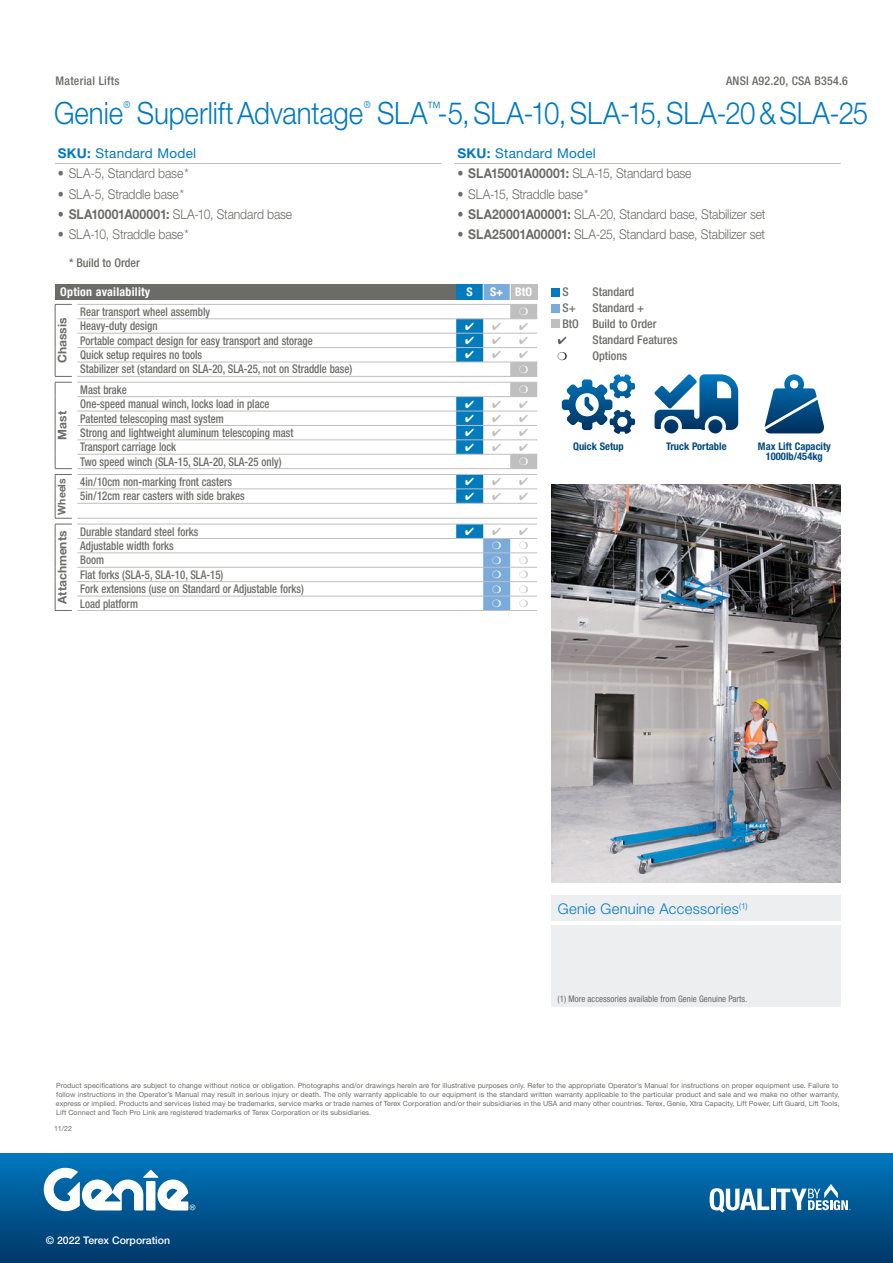
<style>
.page{position:relative;width:893px;height:1263px;background:#fff}
.page>*{position:absolute;margin:0;border:0;box-sizing:border-box;transform-origin:0 0}
.t1{font:300 30.75px "Helvetica Neue LT Std";letter-spacing:-.005em;color:#0079c2;scale:.9 1}
.ACCESSORIES-HEADER{font:300 14.7px "Helvetica Neue LT Std";letter-spacing:.02em;color:#0079c2}
.t2{font:300 13.5px "Helvetica Neue LT Std";letter-spacing:-.01em;color:#6b6b68;scale:.9 1}
.STOCKMODELS{font:13.5px "Helvetica Neue LT Std";letter-spacing:.02em;color:#0079c2}
.CHART_BODY{font:500 condensed 12px "Helvetica Neue LT Std";color:#6b6b68;scale:.9 1}
.OPTIONAVAILABILITY{font:700 condensed 12px "Helvetica Neue LT Std";letter-spacing:.02em;color:#fff}
.STANDARDSCOMPLIANCE{font:500 condensed 12px "Helvetica Neue LT Std";letter-spacing:.02em;color:#6b6b68}
.STANDARDBUILDFEATURE{font:500 condensed 12px "Helvetica Neue LT Std";color:#6b6b68}
.PRODUCTFAMILY{font:500 condensed 12px "Helvetica Neue LT Std";letter-spacing:.02em;color:#6b6b68}
.STANDARDMODELS{font:500 condensed 12px "Helvetica Neue LT Std";color:#6b6b68}
.BUILDTOCUSTOMERORDER{font:500 condensed 12px "Helvetica Neue LT Std";color:#6b6b68}
.ATTACHMENTS{font:700 12px "Helvetica Neue LT Std";color:#6b6b68}
.STANDARDBUILDPLUSOPT{font:500 condensed 12px "Helvetica Neue LT Std";color:#6b6b68}
.STANDARDBUILD{font:500 condensed 12px "Helvetica Neue LT Std";color:#6b6b68}
.OPTIONS{font:500 condensed 12px "Helvetica Neue LT Std";color:#6b6b68}
.CHASSIS{font:700 12px "Helvetica Neue LT Std";color:#6b6b68}
.BASE{font:500 condensed 12px "Helvetica Neue LT Std";color:#6b6b68}
.MAST{font:700 12px "Helvetica Neue LT Std";color:#6b6b68}
.ICONTEXT{font:700 condensed 10.5px/10.5px "Helvetica Neue LT Std";color:#004a7b;text-align:center}
.t3{font:500 10.5px "Helvetica Neue LT Std";color:#fff}
.WHEELS___CASTERS{font:700 10.5px "Helvetica Neue LT Std";letter-spacing:-.005em;color:#6b6b68}
.t4{font:300 9.6px "Helvetica Neue LT Std";color:#0079c2;scale:.9 1}
.NOTE{font:condensed 9px "Helvetica Neue LT Std";color:#6b6b68}
.FOOTER-COPYRIGHT{font:7.2px/9px "Helvetica Neue LT Std";letter-spacing:.01em;color:#6b6b68}
.UPDATE{font:7.2px "Helvetica Neue LT Std";color:#6b6b68}
.s1{font-weight:700}
</style>
<div class="page">
<div style="left:0;top:1153px;width:893px;height:110px;background:linear-gradient(to bottom,#0077bf,#003868)"></div>
<svg style="left:710px;top:1188px;width:59px;height:25px"></svg>
<hr style="left:771px;top:1188px;width:4px;height:22px;background:#fff">
<svg style="left:777px;top:1184px;width:73px;height:26px"></svg>
<svg style="left:44px;top:1168px;width:151px;height:43px"></svg>
<div style="left:551px;top:288px;width:9px;height:8px;background:#0079c2"></div>
<div style="left:551px;top:304px;width:9px;height:8px;background:#7aabdb"></div>
<div style="left:551px;top:320px;width:9px;height:8px;background:#c0bfbf"></div>
<div style="left:551px;top:926px;width:290px;height:81px;background:#edeef0"></div>
<div style="left:551px;top:895px;width:290px;height:26px;background:#edeef0"></div>
<div style="left:55px;top:284px;width:401px;height:16px;background:#6b6b68"></div>
<hr style="left:77px;top:304px;width:379px;height:1px;background:#c0bfbf">
<hr style="left:77px;top:319px;width:379px;height:1px;background:#c0bfbf">
<hr style="left:77px;top:333px;width:379px;height:1px;background:#c0bfbf">
<hr style="left:77px;top:347px;width:379px;height:1px;background:#c0bfbf">
<hr style="left:77px;top:362px;width:379px;height:1px;background:#c0bfbf">
<hr style="left:77px;top:376px;width:379px;height:1px;background:#c0bfbf">
<hr style="left:77px;top:382px;width:379px;height:1px;background:#c0bfbf">
<hr style="left:77px;top:396px;width:379px;height:1px;background:#c0bfbf">
<hr style="left:77px;top:411px;width:379px;height:1px;background:#c0bfbf">
<hr style="left:77px;top:425px;width:379px;height:1px;background:#c0bfbf">
<hr style="left:77px;top:440px;width:379px;height:1px;background:#c0bfbf">
<hr style="left:77px;top:454px;width:379px;height:1px;background:#c0bfbf">
<hr style="left:77px;top:468px;width:379px;height:1px;background:#c0bfbf">
<hr style="left:77px;top:474px;width:379px;height:1px;background:#c0bfbf">
<hr style="left:77px;top:489px;width:379px;height:1px;background:#c0bfbf">
<hr style="left:77px;top:503px;width:379px;height:1px;background:#c0bfbf">
<hr style="left:77px;top:518px;width:379px;height:1px;background:#c0bfbf">
<hr style="left:77px;top:524px;width:379px;height:1px;background:#c0bfbf">
<hr style="left:77px;top:538px;width:379px;height:1px;background:#c0bfbf">
<hr style="left:77px;top:553px;width:379px;height:1px;background:#c0bfbf">
<hr style="left:77px;top:567px;width:379px;height:1px;background:#c0bfbf">
<hr style="left:77px;top:581px;width:379px;height:1px;background:#c0bfbf">
<hr style="left:77px;top:596px;width:379px;height:1px;background:#c0bfbf">
<hr style="left:77px;top:610px;width:379px;height:1px;background:#c0bfbf">
<svg style="left:55px;top:304px;width:17px;height:307px"></svg>
<hr style="left:455px;top:163px;width:386px;height:1px;background:#c0bfbf">
<hr style="left:55px;top:163px;width:386px;height:1px;background:#c0bfbf">
<svg style="left:562px;top:374px;width:73px;height:60px"></svg>
<div style="left:708px;top:419px;width:14px;height:14px;background:#003162;border-radius:7px"></div>
<div style="left:664px;top:419px;width:14px;height:14px;background:#003162;border-radius:7px"></div>
<svg style="left:655px;top:374px;width:83px;height:56px"></svg>
<svg style="left:765px;top:374px;width:60px;height:59px"></svg>
<img style="left:551px;top:484px;width:290px;height:398px">
<svg style="left:456px;top:284px;width:81px;height:327px"></svg>
<p class="PRODUCTFAMILY" style="left:56px;top:73px;width:65px">Material Lifts</p>
<p class="STANDARDSCOMPLIANCE" style="left:726px;top:73px;width:123px">ANSI A92.20, CSA B354.6</p>
<p class="t4" style="left:123px;top:99px;width:9px">®</p>
<p class="t4" style="left:364px;top:99px;width:9px">®</p>
<p class="t1" style="left:54px;top:95px;width:906px">Genie SuperliftAdvantage SLA<sup>™</sup>-5,SLA-10,SLA-15,SLA-20&amp;SLA-25</p>
<p class="STOCKMODELS" style="left:58px;top:145px;width:140px"><span class="s1">SKU:</span> Standard Model</p>
<p class="t2" style="left:58px;top:165px;width:147px">• SLA-5, Standard base*</p>
<p class="t2" style="left:58px;top:186px;width:142px">• SLA-5, Straddle base*</p>
<p class="t2" style="left:58px;top:206px;width:262px">• <span class="s1">SLA10001A00001:</span> SLA-10, Standard base</p>
<p class="t2" style="left:58px;top:226px;width:147px">• SLA-10, Straddle base*</p>
<p class="STANDARDMODELS" style="left:69px;top:256px;width:72px">* Build to Order</p>
<p class="STOCKMODELS" style="left:457px;top:145px;width:140px"><span class="s1">SKU:</span> Standard Model</p>
<p class="t2" style="left:457px;top:165px;width:262px">• <span class="s1">SLA15001A00001:</span> SLA-15, Standard base</p>
<p class="t2" style="left:457px;top:186px;width:147px">• SLA-15, Straddle base*</p>
<p class="t2" style="left:457px;top:206px;width:344px">• <span class="s1">SLA20001A00001:</span> SLA-20, Standard base, Stabilizer set</p>
<p class="t2" style="left:457px;top:226px;width:343px">• <span class="s1">SLA25001A00001:</span> SLA-25, Standard base, Stabilizer set</p>
<p class="OPTIONAVAILABILITY" style="left:60px;top:285px;width:92px">Option availability</p>
<p class="OPTIONAVAILABILITY" style="left:467px;top:285px;width:8px">S</p>
<p class="OPTIONAVAILABILITY" style="left:490px;top:285px;width:15px">S+</p>
<p class="OPTIONAVAILABILITY" style="left:515px;top:285px;width:18px">BtO</p>
<p class="CHASSIS" style="left:55px;top:363px;width:47px;rotate:-90deg">Chassis</p>
<p class="CHART_BODY" style="left:80px;top:304px;width:146px">Rear transport wheel assembly</p>
<p class="CHART_BODY" style="left:80px;top:319px;width:87px">Heavy-duty design</p>
<p class="CHART_BODY" style="left:80px;top:333px;width:260px">Portable compact design for easy transport and storage</p>
<p class="CHART_BODY" style="left:80px;top:348px;width:137px">Quick setup requires no tools</p>
<p class="CHART_BODY" style="left:80px;top:362px;width:304px">Stabilizer set (standard on SLA-20, SLA-25, not on Straddle base)</p>
<p class="MAST" style="left:55px;top:440px;width:30px;rotate:-90deg">Mast</p>
<p class="CHART_BODY" style="left:80px;top:382px;width:53px">Mast brake</p>
<p class="CHART_BODY" style="left:80px;top:397px;width:212px">One-speed manual winch, locks load in place</p>
<p class="CHART_BODY" style="left:80px;top:411px;width:161px">Patented telescoping mast system</p>
<p class="CHART_BODY" style="left:80px;top:425px;width:238px">Strong and lightweight aluminum telescoping mast</p>
<p class="CHART_BODY" style="left:80px;top:440px;width:108px">Transport carriage lock</p>
<p class="CHART_BODY" style="left:80px;top:454px;width:225px">Two speed winch (SLA-15, SLA-20, SLA-25 only)</p>
<p class="WHEELS___CASTERS" style="left:55px;top:514px;width:38px;rotate:-90deg">Wheels</p>
<p class="CHART_BODY" style="left:80px;top:474px;width:170px">4in/ 10cm non-marking front casters</p>
<p class="CHART_BODY" style="left:80px;top:489px;width:184px">5in/ 12cm rear casters with side brakes</p>
<p class="ATTACHMENTS" style="left:55px;top:604px;width:75px;rotate:-90deg">Attachments</p>
<p class="CHART_BODY" style="left:80px;top:524px;width:133px">Durable standard steel forks</p>
<p class="CHART_BODY" style="left:80px;top:538px;width:105px">Adjustable width forks</p>
<p class="CHART_BODY" style="left:80px;top:553px;width:28px">Boom</p>
<p class="CHART_BODY" style="left:80px;top:567px;width:161px">Flat forks (SLA-5, SLA-10, SLA-15)</p>
<p class="CHART_BODY" style="left:80px;top:582px;width:250px">Fork extensions (use on Standard or Adjustable forks)</p>
<p class="CHART_BODY" style="left:80px;top:596px;width:66px">Load platform</p>
<p class="BASE" style="left:562px;top:285px;width:8px">S</p>
<p class="STANDARDBUILD" style="left:592px;top:285px;width:43px">Standard</p>
<p class="BASE" style="left:562px;top:301px;width:15px">S+</p>
<p class="STANDARDBUILDPLUSOPT" style="left:592px;top:301px;width:54px">Standard +</p>
<p class="BASE" style="left:562px;top:317px;width:18px">BtO</p>
<p class="BUILDTOCUSTOMERORDER" style="left:592px;top:317px;width:66px">Build to Order</p>
<p class="STANDARDBUILDFEATURE" style="left:592px;top:333px;width:87px">Standard Features</p>
<p class="OPTIONS" style="left:592px;top:349px;width:36px">Options</p>
<p class="ICONTEXT" style="left:573px;top:441px;width:52px">Quick Setup</p>
<p class="ICONTEXT" style="left:666px;top:441px;width:62px">Truck Portable</p>
<p class="ICONTEXT" style="left:758px;top:441px;width:74px">Max Lift Capacity<br>1000lb/454kg</p>
<p class="ACCESSORIES-HEADER" style="left:558px;top:900px;width:191px">Genie Genuine Accessories<sup>(1)</sup></p>
<p class="NOTE" style="left:558px;top:993px;width:191px">(1) More accessories available from Genie Genuine Parts.</p>
<p class="FOOTER-COPYRIGHT" style="left:56px;top:1081px;width:785px">Product specifications are subject to change without notice or obligation. Photographs and/or drawings herein are for illustrative purposes only. Refer to the appropriate Operator’s Manual for instructions on proper equipment use. Failure to follow instructions in the Operator’s Manual may result in serious injury or death. The only warranty applicable to our equipment is the standard written warranty applicable to the particular product and sale and we make no other warranty, express or implied. Products and services listed may be trademarks, service marks or trade names of Terex Corporation and/or their subsidiaries in the USA and many other countries. Terex, Genie, Xtra Capacity, Lift Power, Lift Guard, Lift Tools, Lift Connect and Tech Pro Link are registered trademarks of Terex Corporation or its subsidiaries.</p>
<p class="UPDATE" style="left:54px;top:1124px;width:20px">11/22</p>
<p class="t3" style="left:46px;top:1233px;width:126px">© 2022 Terex Corporation</p>
</div>
